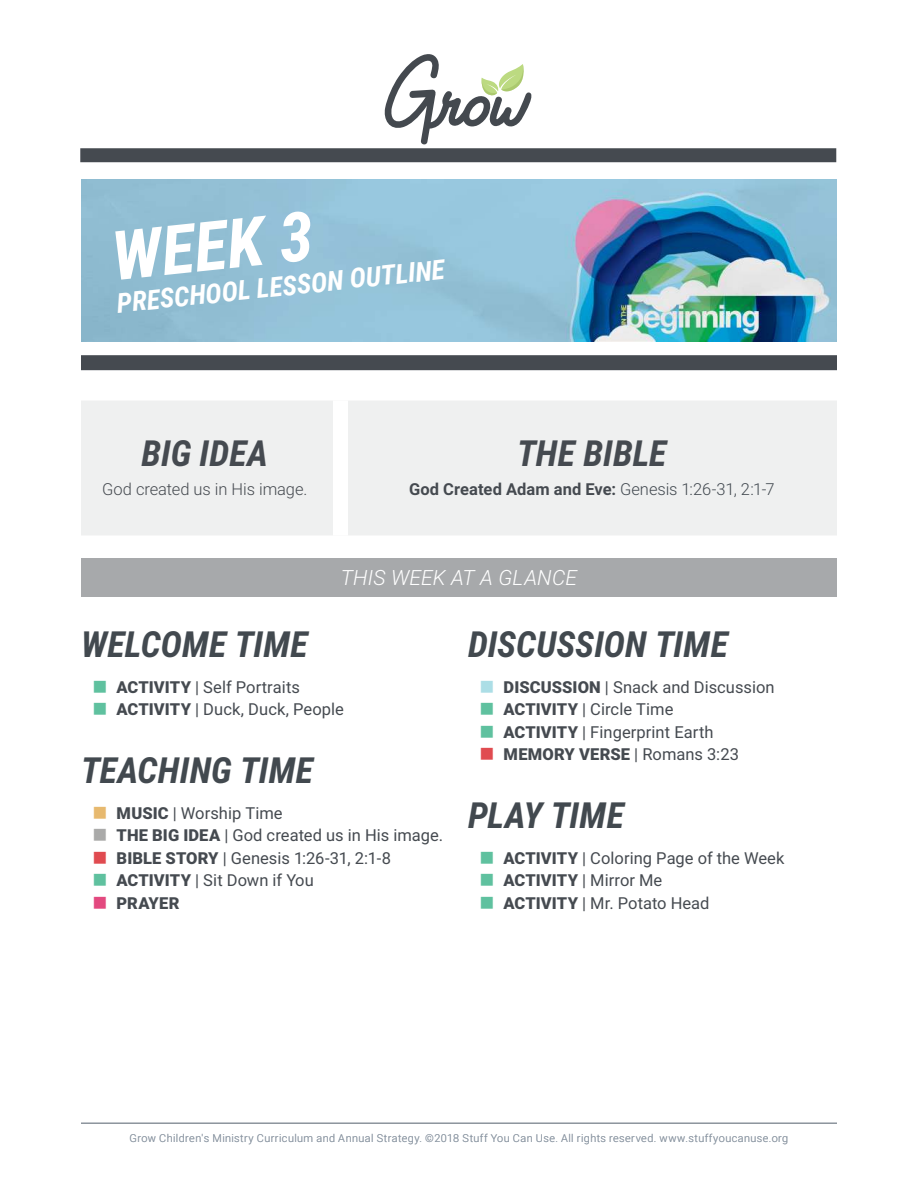
<style>
.page{position:relative;width:918px;height:1188px;background:#fff}
.page>*{position:absolute;margin:0;border:0;box-sizing:border-box;transform-origin:0 0}
.t1{font:italic 700 68.25px "Roboto Condensed";color:#fff}
.t2{font:italic 700 36px "Roboto Condensed";color:#42494f}
.t3{font:italic 700 36px "Roboto Condensed";color:#454a50}
.t4{font:italic 700 27.3px "Roboto Condensed";color:#fff}
.t5{font:italic 300 21px "Roboto";letter-spacing:.005em;color:#fff}
.t6{font:16.5px/22.5px "Roboto";color:#454a50}
.t7{font:700 16.5px "Roboto";letter-spacing:.005em;color:#454a50}
.t8{font:300 16.5px "Roboto";letter-spacing:-.005em;color:#454a50}
.t9{font:300 10.8px "Roboto";letter-spacing:.04em;color:#8e99a5}
.s1{font-weight:300;color:#424950}
.s2{font-weight:900}
</style>
<div class="page">
<div style="left:80px;top:148px;width:756px;height:14px;background:#454a50"></div>
<svg style="left:385px;top:54px;width:147px;height:91px"></svg>
<img style="left:81px;top:180px;width:756px;height:162px">
<hr style="left:81px;top:1122px;width:756px;height:2px;background:#8c949d">
<div style="left:81px;top:355px;width:756px;height:15px;background:#454a50"></div>
<div style="left:81px;top:400px;width:756px;height:135px;background:#eff0f0"></div>
<div style="left:333px;top:400px;width:15px;height:135px;background:#fff"></div>
<div style="left:81px;top:558px;width:756px;height:39px;background:#a7a9ab"></div>
<h1 class="t1" style="left:108px;top:217px;width:204px;rotate:-6deg">WEEK 3</h1>
<h3 class="t4" style="left:115px;top:288px;width:331px;rotate:-6deg">PRESCHOOL LESSON OUTLINE</h3>
<h2 class="t3" style="left:142px;top:432px;width:128px">BIG IDEA</h2>
<p class="t8" style="left:102px;top:482px;width:207px">God created us in His image.</p>
<h2 class="t3" style="left:517px;top:432px;width:151px">THE BIBLE</h2>
<p class="t7" style="left:409px;top:482px;width:367px">God Created Adam and Eve: <span class="s1">Genesis 1:26-31, 2:1-7</span></p>
<p class="t5" style="left:341px;top:568px;width:238px">THIS WEEK AT A GLANCE</p>
<h2 class="t2" style="left:81px;top:623px;width:228px">WELCOME TIME</h2>
<p class="t6" style="left:117px;top:677px;width:229px"><span class="s2">ACTIVITY</span> | Self Portraits<br><span class="s2">ACTIVITY</span> | Duck, Duck, People</p>
<h2 class="t2" style="left:81px;top:749px;width:234px">TEACHING TIME</h2>
<p class="t6" style="left:117px;top:803px;width:328px"><span class="s2">MUSIC</span> | Worship Time<br><span class="s2">THE BIG IDEA</span> | God created us in His image.<br><span class="s2">BIBLE STORY</span> | Genesis 1:26-31, 2:1-8<br><span class="s2">ACTIVITY</span> | Sit Down if You<br><span class="s2">PRAYER</span></p>
<h2 class="t2" style="left:468px;top:623px;width:262px">DISCUSSION TIME</h2>
<p class="t6" style="left:504px;top:677px;width:272px"><span class="s2">DISCUSSION</span> | Snack and Discussion<br><span class="s2">ACTIVITY</span> | Circle Time<br><span class="s2">ACTIVITY</span> | Fingerprint Earth<br><span class="s2">MEMORY VERSE</span> | Romans 3:23</p>
<h2 class="t2" style="left:468px;top:794px;width:157px">PLAY TIME</h2>
<p class="t6" style="left:504px;top:848px;width:282px"><span class="s2">ACTIVITY</span> | Coloring Page of the Week<br><span class="s2">ACTIVITY</span> | Mirror Me<br><span class="s2">ACTIVITY</span> | Mr. Potato Head</p>
<p class="t9" style="left:130px;top:1134px;width:660px">Grow Children's Ministry Curriculum and Annual Strategy. ©2018 Stuff You Can Use. All rights reserved. www.stuffyoucanuse.org</p>
</div>
